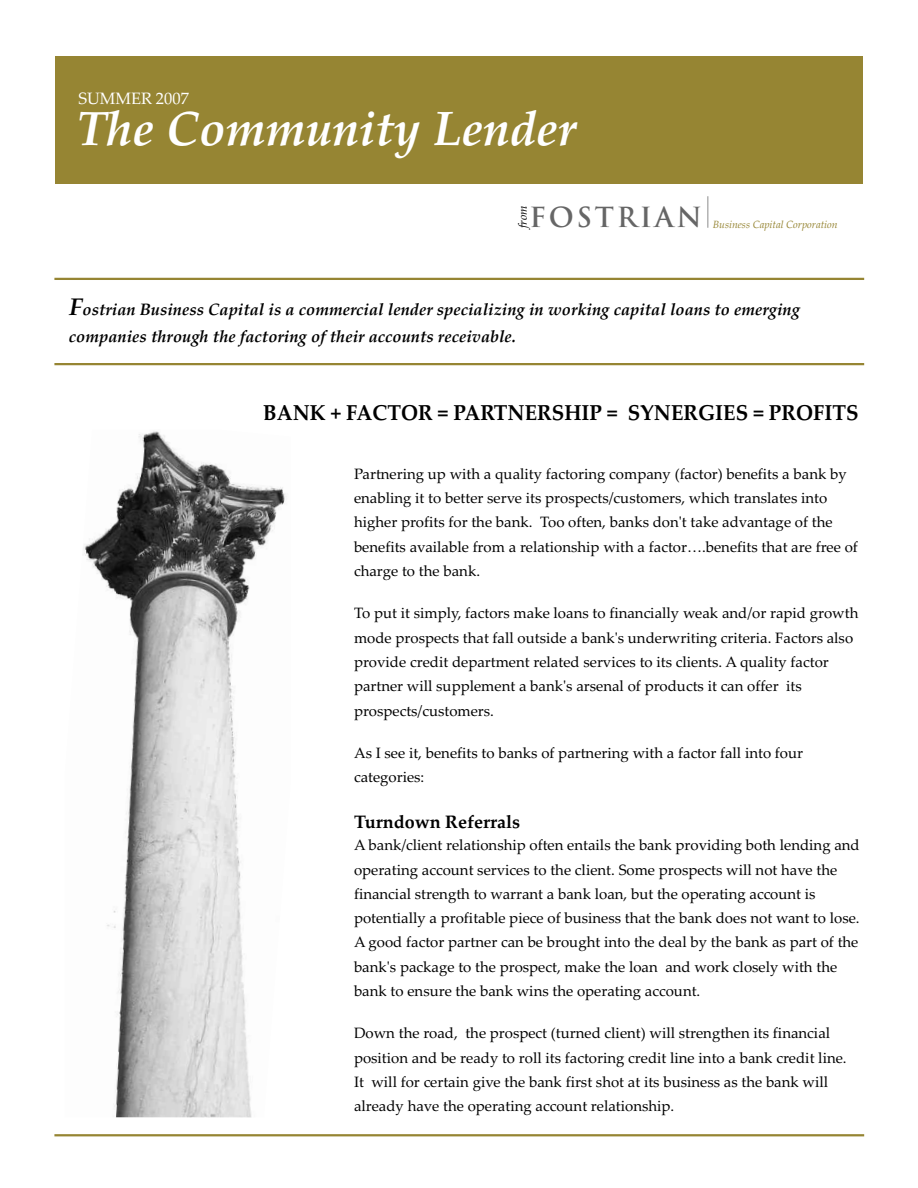
<style>
.page{position:relative;width:918px;height:1188px;background:#fff}
.page>*{position:absolute;margin:0;border:0;box-sizing:border-box;transform-origin:0 0}
.t1{font:italic 700 48px "Palatino Linotype";color:#fff}
.t2{font:700 27px "Trajan Pro";letter-spacing:.1em;color:#666}
.t3{font:700 21.6px "Palatino Linotype";color:#000;scale:.95 1}
.t4{font:700 18px "Palatino Linotype";color:#000}
.t5{font:italic 700 16.5px/27px "Palatino Linotype";color:#000}
.t6{font:16.5px "Palatino Linotype";color:#fff}
.t7{font:15px/24.3px "Palatino Linotype";color:#000}
.t8{font:italic 12px "Palatino Linotype";color:#000}
.t9{font:italic 10.5px "Palatino Linotype";color:#968533}
.s1{font-size:24px}
</style>
<div class="page">
<img style="left:83px;top:431px;width:204px;height:686px">
<div style="left:55px;top:56px;width:808px;height:127px;background:#968533"></div>
<hr style="left:707px;top:196px;width:1px;height:32px;background:#999">
<hr style="left:54px;top:278px;width:810px;height:2px;background:#968533">
<hr style="left:54px;top:363px;width:810px;height:2px;background:#968533">
<hr style="left:54px;top:1134px;width:810px;height:2px;background:#968533">
<p class="t6" style="left:78px;top:92px;width:112px">SUMMER 2007</p>
<h1 class="t1" style="left:77px;top:110px;width:501px">The Community Lender</h1>
<p class="t8" style="left:518px;top:228px;width:24px;rotate:-90deg">from</p>
<h2 class="t2" style="left:529px;top:207px;width:174px">FOSTRIAN</h2>
<p class="t9" style="left:713px;top:221px;width:126px">Business Capital Corporation</p>
<p class="t5" style="left:69px;top:297px;width:732px"><span class="s1">F</span>ostrian Business Capital is a commercial lender specializing in working capital loans to emerging companies through the factoring of their accounts receivable.</p>
<h3 class="t3" style="left:263px;top:404px;width:628px">BANK + FACTOR = PARTNERSHIP = SYNERGIES = PROFITS</h3>
<p class="t7" style="left:354px;top:463px;width:505px">Partnering up with a quality factoring company (factor) benefits a bank by enabling it to better serve its prospects/customers, which translates into higher profits for the bank. Too often, banks don't take advantage of the benefits available from a relationship with a factor….benefits that are free of charge to the bank.</p>
<p class="t7" style="left:354px;top:603px;width:506px">To put it simply, factors make loans to financially weak and/or rapid growth mode prospects that fall outside a bank's underwriting criteria. Factors also provide credit department related services to its clients. A quality factor partner will supplement a bank's arsenal of products it can offer its prospects/customers.</p>
<p class="t7" style="left:354px;top:742px;width:451px">As I see it, benefits to banks of partnering with a factor fall into four categories:</p>
<p class="t4" style="left:354px;top:815px;width:168px">Turndown Referrals</p>
<p class="t7" style="left:354px;top:835px;width:507px">A bank/client relationship often entails the bank providing both lending and operating account services to the client. Some prospects will not have the financial strength to warrant a bank loan, but the operating account is potentially a profitable piece of business that the bank does not want to lose.<br>A good factor partner can be brought into the deal by the bank as part of the bank's package to the prospect, make the loan and work closely with the bank to ensure the bank wins the operating account.</p>
<p class="t7" style="left:354px;top:1023px;width:494px">Down the road, the prospect (turned client) will strengthen its financial position and be ready to roll its factoring credit line into a bank credit line.<br>It will for certain give the bank first shot at its business as the bank will already have the operating account relationship.</p>
</div>
